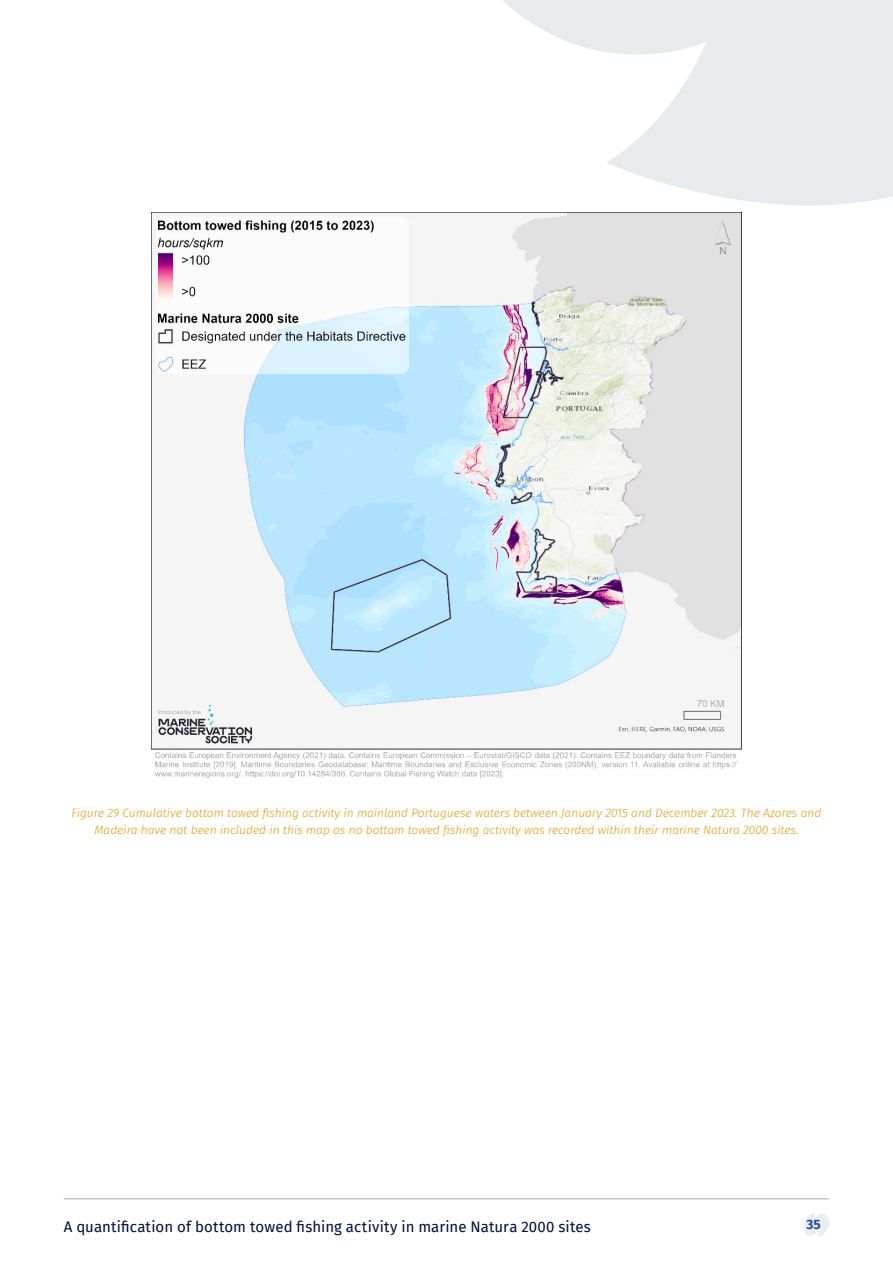
<style>
.page{position:relative;width:893px;height:1263px;background:#fff}
.page>*{position:absolute;margin:0;border:0;box-sizing:border-box;transform-origin:0 0}
.t1{font:15px "Fira Sans";letter-spacing:.01em;color:#020e3a}
.t2{font:700 13.5px "Fira Sans";color:#294a95}
.Subsection_Title__Span_Columns{font:italic 300 12px/16.5px "Fira Sans";color:#df9b1b;text-align:center}
</style>
<div class="page">
<svg style="left:503px;top:0;width:390px;height:206px;fill:#e9eaee"></svg>
<svg style="left:803px;top:1213px;width:27px;height:24px"></svg>
<hr style="left:64px;top:1198px;width:765px;height:1px;background:#a8a9ad">
<img style="left:151px;top:212px;width:590px;height:566px">
<p class="Subsection_Title__Span_Columns" style="left:72px;top:805px;width:751px">Figure 29 Cumulative bottom towed fishing activity in mainland Portuguese waters between January 2015 and December 2023. The Azores and<br>Madeira have not been included in this map as no bottom towed fishing activity was recorded within their marine Natura 2000 sites.</p>
<p class="t1" style="left:64px;top:1216px;width:529px">A quantification of bottom towed fishing activity in marine Natura 2000 sites</p>
<p class="t2" style="left:806px;top:1213px;width:16px">35</p>
</div>
